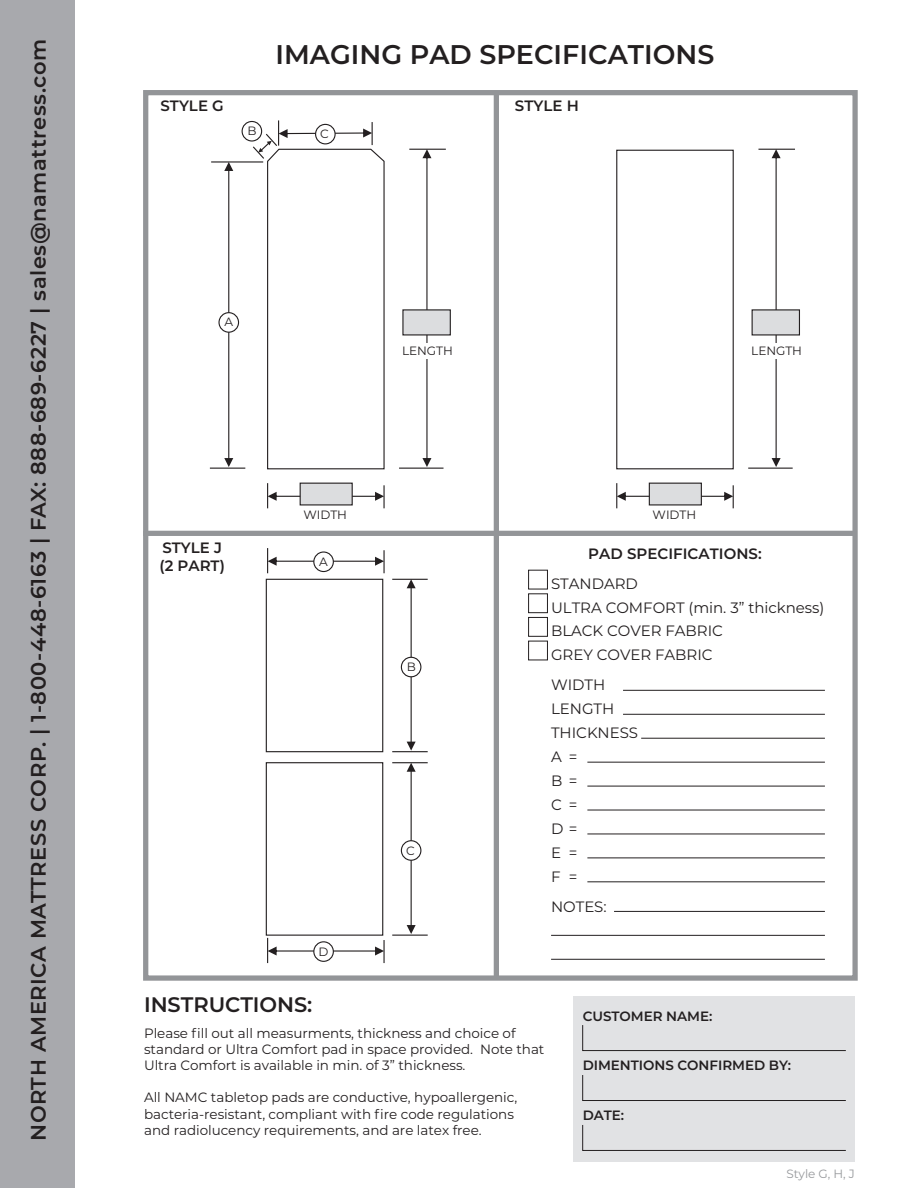
<style>
.page{position:relative;width:918px;height:1188px;background:#fff}
.page>*{position:absolute;margin:0;border:0;box-sizing:border-box;transform-origin:0 0}
.t1{font:600 27px "Montserrat";color:#231f20}
.t2{font:600 21px "Montserrat";letter-spacing:.025em;color:#231f20}
.t3{font:600 21px "Montserrat";letter-spacing:-.005em;color:#231f20}
.t4{font:15px/24px "Montserrat";letter-spacing:-.005em;color:#231f20}
.t5{font:600 15px/18px "Montserrat";color:#231f20}
.t6{font:13.5px/16.2px "Montserrat";letter-spacing:-.005em;color:#231f20}
.t7{font:600 13.5px "Montserrat";letter-spacing:-.005em;color:#231f20}
.t8{font:12px "Montserrat";letter-spacing:-.005em;color:#231f20}
.t9{font:12px "Montserrat";letter-spacing:-.005em;color:#97999c}
</style>
<div class="page">
<div style="left:574px;top:997px;width:281px;height:165px;background:#e1e2e4"></div>
<svg style="left:582px;top:1025px;width:264px;height:26px"></svg>
<svg style="left:582px;top:1075px;width:264px;height:26px"></svg>
<svg style="left:582px;top:1125px;width:264px;height:26px"></svg>
<div style="left:143px;top:90px;width:715px;height:891px;border:5px solid #939598"></div>
<div style="left:143px;top:531px;width:712px;height:5px;background:#939598"></div>
<div style="left:494px;top:93px;width:5px;height:885px;background:#939598"></div>
<hr style="left:758px;top:149px;width:37px;height:1px;background:#231f20">
<svg style="left:772px;top:149px;width:9px;height:318px"></svg>
<hr style="left:748px;top:468px;width:45px;height:1px;background:#231f20">
<svg style="left:616px;top:483px;width:118px;height:25px"></svg>
<div style="left:649px;top:483px;width:53px;height:22px;background:#dcdddf;border:1px solid #231f20"></div>
<div style="left:752px;top:309px;width:48px;height:26px;background:#dcdddf"></div>
<div style="left:754px;top:343px;width:50px;height:15px;background:#fff"></div>
<div style="left:616px;top:150px;width:118px;height:319px;border:1px solid #231f20"></div>
<div style="left:266px;top:579px;width:117px;height:173px;border:1px solid #231f20"></div>
<div style="left:528px;top:570px;width:20px;height:19px;border:1px solid #231f20"></div>
<div style="left:528px;top:593px;width:20px;height:20px;border:1px solid #231f20"></div>
<div style="left:528px;top:617px;width:20px;height:20px;border:1px solid #231f20"></div>
<div style="left:528px;top:641px;width:20px;height:19px;border:1px solid #231f20"></div>
<hr style="left:623px;top:714px;width:202px;height:1px;background:#231f20">
<hr style="left:623px;top:690px;width:202px;height:1px;background:#231f20">
<hr style="left:641px;top:738px;width:184px;height:1px;background:#231f20">
<hr style="left:587px;top:762px;width:238px;height:1px;background:#231f20">
<hr style="left:587px;top:786px;width:238px;height:1px;background:#231f20">
<hr style="left:587px;top:810px;width:238px;height:1px;background:#231f20">
<hr style="left:587px;top:834px;width:238px;height:1px;background:#231f20">
<hr style="left:587px;top:858px;width:238px;height:1px;background:#231f20">
<hr style="left:587px;top:881px;width:238px;height:1px;background:#231f20">
<hr style="left:614px;top:911px;width:211px;height:1px;background:#231f20">
<hr style="left:551px;top:935px;width:274px;height:1px;background:#231f20">
<hr style="left:551px;top:959px;width:274px;height:1px;background:#231f20">
<hr style="left:409px;top:149px;width:37px;height:1px;background:#231f20">
<svg style="left:422px;top:149px;width:9px;height:318px"></svg>
<hr style="left:399px;top:468px;width:45px;height:1px;background:#231f20">
<hr style="left:383px;top:485px;width:2px;height:23px;background:#231f20">
<svg style="left:267px;top:483px;width:117px;height:25px"></svg>
<div style="left:300px;top:483px;width:53px;height:22px;background:#dcdddf;border:1px solid #231f20"></div>
<div style="left:402px;top:309px;width:49px;height:26px;background:#dcdddf"></div>
<div style="left:405px;top:343px;width:50px;height:15px;background:#fff"></div>
<hr style="left:211px;top:161px;width:52px;height:2px;background:#231f20">
<svg style="left:224px;top:162px;width:9px;height:305px"></svg>
<hr style="left:210px;top:468px;width:35px;height:1px;background:#231f20">
<hr style="left:383px;top:550px;width:2px;height:23px;background:#231f20">
<svg style="left:267px;top:548px;width:117px;height:25px"></svg>
<div style="left:219px;top:313px;width:20px;height:19px;background:#fff;border-radius:50%"></div>
<div style="left:218px;top:312px;width:21px;height:21px;border:1px solid #231f20;border-radius:50%"></div>
<svg style="left:407px;top:580px;width:9px;height:171px"></svg>
<hr style="left:392px;top:751px;width:36px;height:1px;background:#231f20">
<div style="left:401px;top:657px;width:20px;height:20px;background:#fff;border-radius:50%"></div>
<div style="left:401px;top:657px;width:20px;height:20px;border:1px solid #231f20;border-radius:50%"></div>
<div style="left:242px;top:121px;width:20px;height:21px;border:1px solid #231f20;border-radius:50%"></div>
<svg style="left:252px;top:120px;width:133px;height:350px"></svg>
<div style="left:314px;top:552px;width:19px;height:20px;background:#fff;border-radius:50%"></div>
<div style="left:313px;top:551px;width:21px;height:21px;border:1px solid #231f20;border-radius:50%"></div>
<div style="left:266px;top:762px;width:117px;height:174px;border:1px solid #231f20"></div>
<hr style="left:383px;top:940px;width:2px;height:23px;background:#231f20">
<svg style="left:267px;top:938px;width:117px;height:25px"></svg>
<svg style="left:407px;top:763px;width:9px;height:171px"></svg>
<hr style="left:392px;top:935px;width:36px;height:1px;background:#231f20">
<hr style="left:392px;top:762px;width:36px;height:1px;background:#231f20">
<hr style="left:392px;top:579px;width:36px;height:1px;background:#231f20">
<div style="left:401px;top:841px;width:20px;height:19px;background:#fff;border-radius:50%"></div>
<div style="left:401px;top:840px;width:20px;height:21px;border:1px solid #231f20;border-radius:50%"></div>
<div style="left:314px;top:942px;width:19px;height:19px;background:#fff;border-radius:50%"></div>
<div style="left:313px;top:941px;width:21px;height:21px;border:1px solid #231f20;border-radius:50%"></div>
<div style="left:0;top:0;width:74px;height:1188px;background:#a8a9ad"></div>
<h2 class="t2" style="left:23px;top:1141px;width:1103px;rotate:-90deg">NORTH AMERICA MATTRESS CORP. | 1-800-448-6163 | FAX: 888-689-6227 | sales@namattress.com</h2>
<h1 class="t1" style="left:276px;top:36px;width:440px">IMAGING PAD SPECIFICATIONS</h1>
<p class="t5" style="left:161px;top:96px;width:65px">STYLE G</p>
<p class="t5" style="left:515px;top:96px;width:65px">STYLE H</p>
<p class="t8" style="left:247px;top:123px;width:11px">B</p>
<p class="t8" style="left:320px;top:126px;width:10px">C</p>
<p class="t8" style="left:224px;top:313px;width:10px">A</p>
<p class="t8" style="left:402px;top:343px;width:52px">LENGTH</p>
<p class="t8" style="left:303px;top:506px;width:45px">WIDTH</p>
<p class="t8" style="left:751px;top:343px;width:52px">LENGTH</p>
<p class="t8" style="left:653px;top:506px;width:45px">WIDTH</p>
<p class="t5" style="left:159px;top:538px;width:67px">STYLE J (2 PART)</p>
<p class="t5" style="left:588px;top:544px;width:175px">PAD SPECIFICATIONS:</p>
<p class="t8" style="left:319px;top:553px;width:10px">A</p>
<p class="t8" style="left:319px;top:943px;width:11px">D</p>
<p class="t8" style="left:407px;top:659px;width:11px">B</p>
<p class="t8" style="left:406px;top:842px;width:10px">C</p>
<p class="t4" style="left:551px;top:571px;width:275px">STANDARD<br>ULTRA COMFORT (min. 3” thickness)<br>BLACK COVER FABRIC<br>GREY COVER FABRIC</p>
<p class="t4" style="left:551px;top:672px;width:89px">WIDTH<br>LENGTH<br>THICKNESS<br>A =<br>B =<br>C =<br>D =<br>E =<br>F =</p>
<p class="t4" style="left:551px;top:894px;width:57px">NOTES:</p>
<h2 class="t3" style="left:144px;top:990px;width:170px">INSTRUCTIONS:</h2>
<p class="t6" style="left:144px;top:1024px;width:402px">Please fill out all measurments, thickness and choice of standard or Ultra Comfort pad in space provided. Note that<br>Ultra Comfort is available in min. of 3” thickness.</p>
<p class="t6" style="left:144px;top:1089px;width:375px">All NAMC tabletop pads are conductive, hypoallergenic, bacteria-resistant, compliant with fire code regulations and radiolucency requirements, and are latex free.</p>
<p class="t7" style="left:583px;top:1006px;width:131px">CUSTOMER NAME:</p>
<p class="t7" style="left:583px;top:1056px;width:210px">DIMENTIONS CONFIRMED BY:</p>
<p class="t7" style="left:583px;top:1105px;width:43px">DATE:</p>
<p class="t9" style="left:786px;top:1165px;width:70px">Style G, H, J</p>
</div>
